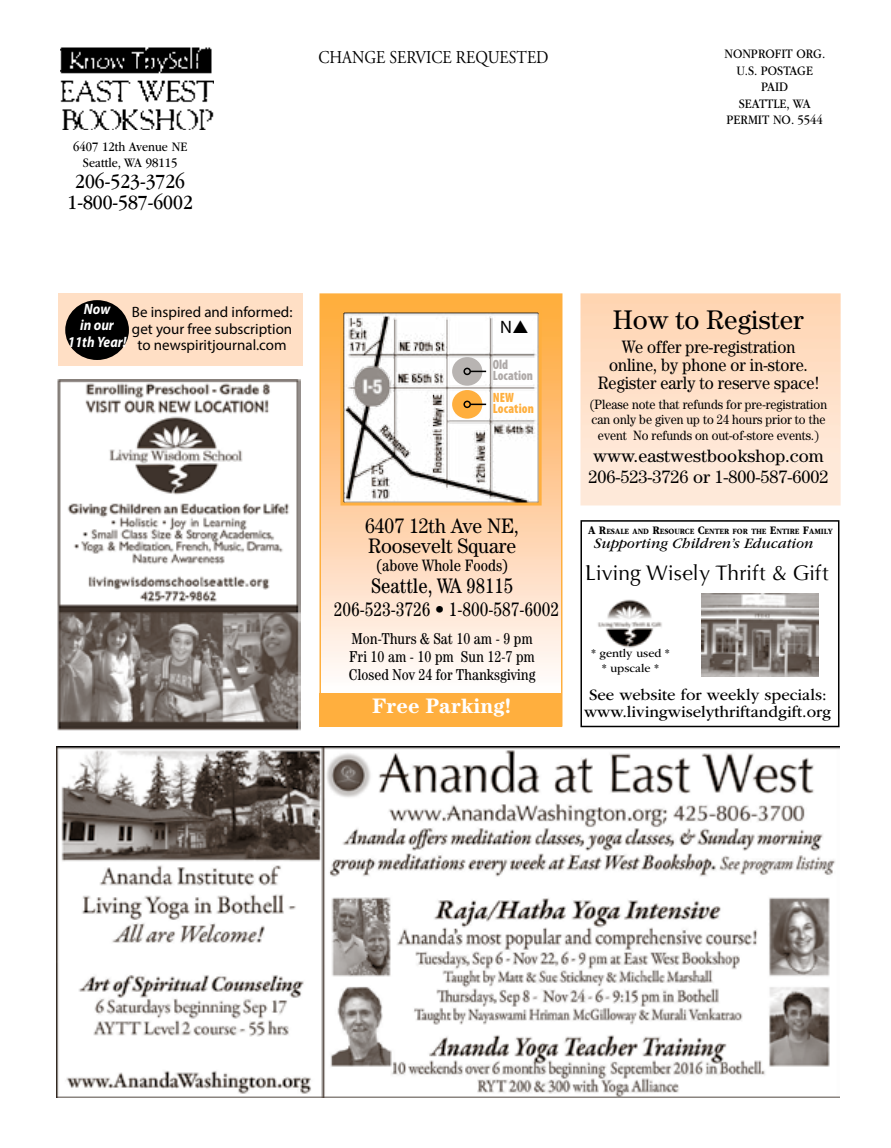
<style>
.page{position:relative;width:891px;height:1148px;background:#fff}
.page>*{position:absolute;margin:0;border:0;box-sizing:border-box;transform-origin:0 0}
.t1{font:27px "Century";color:#000}
.t2{font:21px/19.5px "Century";color:#000;scale:.93 1}
.t3{font:21px/21px "ITC Garamond Std";color:#000;text-align:center;scale:.88 1}
.t4{font:21px "Anando";color:#000}
.t5{font:condensed 21px "Century";color:#000}
.t6{font:700 21px "Century";color:#fff}
.t7{font:condensed 19.5px "Century";color:#000}
.t8{font:18px/18px "Century";color:#000;text-align:center;scale:.9 1}
.t9{font:18px/21px "Century";color:#000}
.t10{font:18px "Adobe Garamond";color:#000;scale:.88 1}
.t11{font:18px "Myriad Pro";color:#000}
.t12{font:16.5px/16.5px "ITC Garamond Std";color:#000}
.t13{font:condensed 16.5px "Century";color:#000}
.t14{font:condensed 15.75px/18px "Century";color:#000}
.t15{font:15px/16.5px "Myriad Pro";color:#000;text-align:center}
.t16{font:italic 15px "ITC Garamond Std";color:#000}
.t17{font:italic 700 15px/16.5px "Myriad Pro";color:#fff;text-align:center;scale:.9 1}
.t18{font:13.5px/15px "Century";color:#000;scale:.9 1}
.t19{font:13.5px/16.5px "ITC Garamond Std";color:#000;text-align:center;scale:.88 1}
.t20{font:900 condensed 13.5px/10.5px "Myriad Pro";color:#afaaa8;scale:.95 1}
.t21{font:900 condensed 13.5px/10.5px "Myriad Pro";letter-spacing:.01em;color:#ffaf3e;scale:.95 1}
.t22{font:12px/14.4px "ITC Garamond Std";color:#000;text-align:center}
.t23{font:700 8.4px "ITC Garamond Std";color:#000;scale:.87 1}
.s1{font-size:12px}
</style>
<div class="page">
<img style="left:60px;top:48px;width:154px;height:81px">
<div style="left:320px;top:294px;width:242px;height:432px;background:linear-gradient(to bottom,#ffa534,#fff)"></div>
<div style="left:319px;top:293px;width:243px;height:433px;border:2px solid #ffaf3e"></div>
<img style="left:344px;top:313px;width:194px;height:188px">
<div style="left:340px;top:309px;width:202px;height:196px;border:3px solid #ffaf3e"></div>
<div style="left:452px;top:357px;width:30px;height:29px;background:#b8b4b2;border-radius:50%"></div>
<div style="left:452px;top:390px;width:30px;height:28px;background:#ffaf3e;border-radius:50%"></div>
<svg style="left:471px;top:370px;width:15px;height:2px"></svg>
<div style="left:463px;top:367px;width:8px;height:8px;border:2px solid #000;border-radius:50%"></div>
<svg style="left:471px;top:403px;width:15px;height:2px"></svg>
<div style="left:463px;top:400px;width:8px;height:8px;border:2px solid #000;border-radius:50%"></div>
<div style="left:319px;top:693px;width:243px;height:33px;background:#ffaf3e"></div>
<div style="left:58px;top:293px;width:245px;height:73px;background:#ffdfc5"></div>
<div style="left:65px;top:300px;width:64px;height:60px;background:#000;border-radius:50%"></div>
<div style="left:580px;top:520px;width:259px;height:207px;border:2px solid #000"></div>
<img style="left:598px;top:599px;width:64px;height:49px">
<img style="left:701px;top:593px;width:117px;height:84px">
<div style="left:581px;top:294px;width:259px;height:211px;background:linear-gradient(to bottom,#ffd5b3,#feede1)"></div>
<div style="left:580px;top:293px;width:261px;height:212px;border:2px solid #fff"></div>
<img style="left:57px;top:379px;width:244px;height:351px">
<img style="left:56px;top:746px;width:783px;height:351px">
<p class="t19" style="left:73px;top:138px;width:131px">6407 12th Avenue NE<br>Seattle, WA 98115</p>
<h2 class="t3" style="left:68px;top:171px;width:144px">206-523-3726<br>1-800-587-6002</h2>
<h3 class="t10" style="left:318px;top:47px;width:263px">CHANGE SERVICE REQUESTED</h3>
<p class="t19" style="left:725px;top:46px;width:116px">NONPROFIT ORG.<br>U.S. POSTAGE<br>PAID<br>SEATTLE, WA<br>PERMIT NO. 5544</p>
<p class="t17" style="left:68px;top:300px;width:67px">Now<br>in our<br>11th Year!</p>
<p class="t15" style="left:132px;top:304px;width:162px">Be inspired and informed: get your free subscription to newspiritjournal.com</p>
<h3 class="t11" style="left:500px;top:316px;width:30px">N▲</h3>
<p class="t20" style="left:493px;top:360px;width:44px">Old<br>Location</p>
<p class="t21" style="left:493px;top:393px;width:45px">NEW<br>Location</p>
<h2 class="t2" style="left:365px;top:516px;width:167px">6407 12th Ave NE,<br>Roosevelt Square</h2>
<p class="t13" style="left:376px;top:555px;width:134px">(above Whole Foods)</p>
<h2 class="t5" style="left:371px;top:574px;width:144px">Seattle, WA 98115</h2>
<h3 class="t7" style="left:334px;top:597px;width:227px">206-523-3726 • 1-800-587-6002</h3>
<p class="t14" style="left:349px;top:630px;width:188px">Mon-Thurs &amp; Sat 10 am - 9 pm<br>Fri 10 am - 10 pm Sun 12-7 pm<br>Closed Nov 24 for Thanksgiving</p>
<h2 class="t6" style="left:373px;top:693px;width:141px">Free Parking!</h2>
<h1 class="t1" style="left:613px;top:304px;width:192px">How to Register</h1>
<h3 class="t8" style="left:598px;top:338px;width:248px">We offer pre-registration online, by phone or in-store.<br>Register early to reserve space!</h3>
<p class="t18" style="left:590px;top:396px;width:265px">(Please note that refunds for pre-registration can only be given up to 24 hours prior to the</p>
<p class="t18" style="left:598px;top:428px;width:247px">event No refunds on out-of-store events.)</p>
<h3 class="t9" style="left:588px;top:444px;width:242px">www.eastwestbookshop.com<br>206-523-3726 or 1-800-587-6002</h3>
<p class="t23" style="left:588px;top:526px;width:283px"><span class="s1">A R</span>ESALE AND <span class="s1">R</span>ESOURCE <span class="s1">C</span>ENTER FOR THE <span class="s1">E</span>NTIRE <span class="s1">F</span>AMILY</p>
<p class="t16" style="left:594px;top:535px;width:221px">Supporting Children’s Education</p>
<h2 class="t4" style="left:585px;top:560px;width:245px">Living Wisely Thrift &amp; Gift</h2>
<p class="t22" style="left:591px;top:646px;width:80px">* gently used * * upscale *</p>
<p class="t12" style="left:584px;top:687px;width:249px">See website for weekly specials: www.livingwiselythriftandgift.org</p>
</div>
